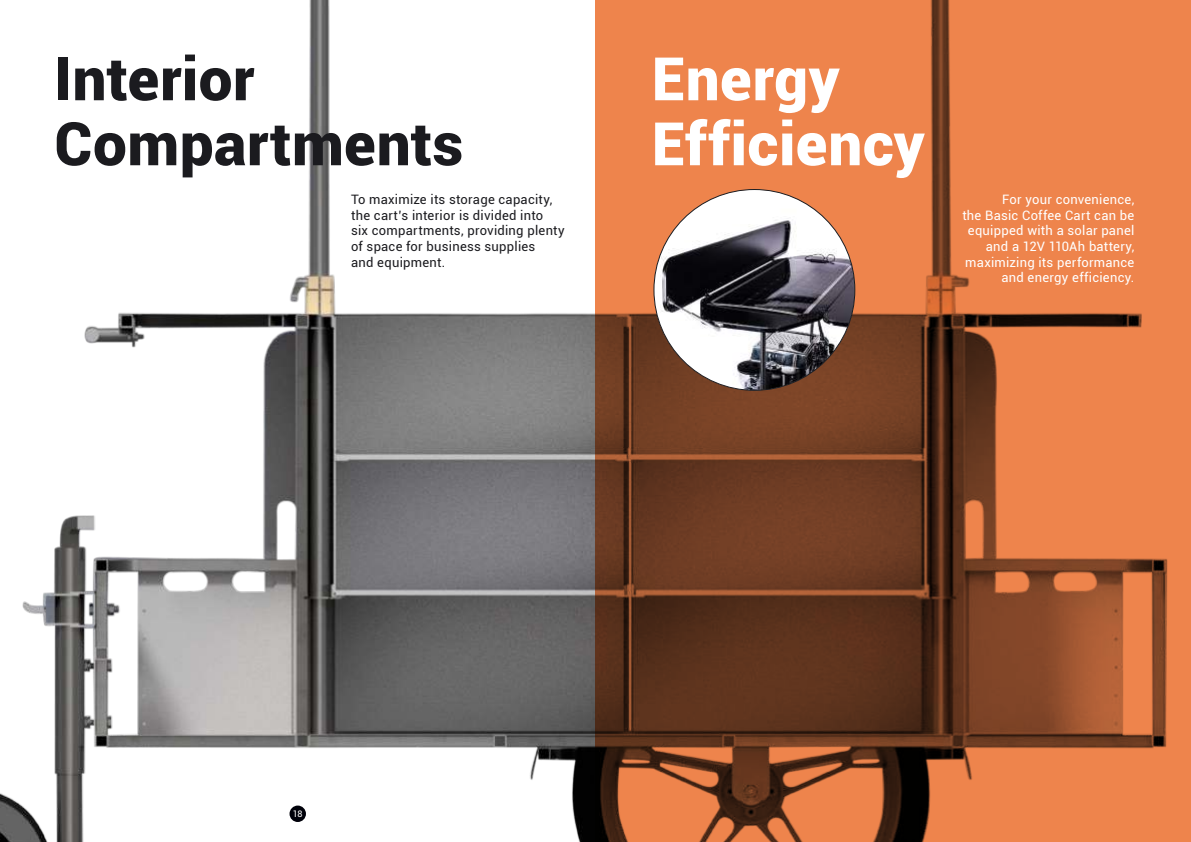
<style>
.page{position:relative;width:1191px;height:842px;background:#fff}
.page>*{position:absolute;margin:0;border:0;box-sizing:border-box;transform-origin:0 0}
.t1{font:900 60px/65px "Roboto";letter-spacing:.01em;color:#1b1b1f}
.t2{font:900 60px/65px "Roboto";letter-spacing:.01em;color:#fff}
.t3{font:13px/15.6px "Roboto";letter-spacing:.02em;color:#fff;text-align:right}
.t4{font:13px/15.6px "Roboto";letter-spacing:.02em;color:#1b1b1f}
.t5{font:9px "Roboto";color:#fff}
</style>
<div class="page">
<img style="left:0;top:0;width:1191px;height:842px">
<div style="left:654px;top:190px;width:201px;height:200px;background:#fff;border-radius:50%"></div>
<img style="left:654px;top:209px;width:200px;height:181px">
<div style="left:289px;top:805px;width:17px;height:17px;background:#00010a;border-radius:50%"></div>
<h1 class="t1" style="left:54px;top:51px;width:411px">interior<br>Compartments</h1>
<h1 class="t2" style="left:652px;top:51px;width:274px">energy efficiency</h1>
<p class="t4" style="left:351px;top:193px;width:215px">To maximize its storage capacity, the cart’s interior is divided into<br>six compartments, providing plenty of space for business supplies<br>and equipment.</p>
<p class="t3" style="left:962px;top:193px;width:174px">For your convenience,<br>the Basic Coffee Cart can be equipped with a solar panel and a 12V 110Ah battery, maximizing its performance and energy efficiency.</p>
<p class="t5" style="left:293px;top:810px;width:11px">18</p>
</div>
